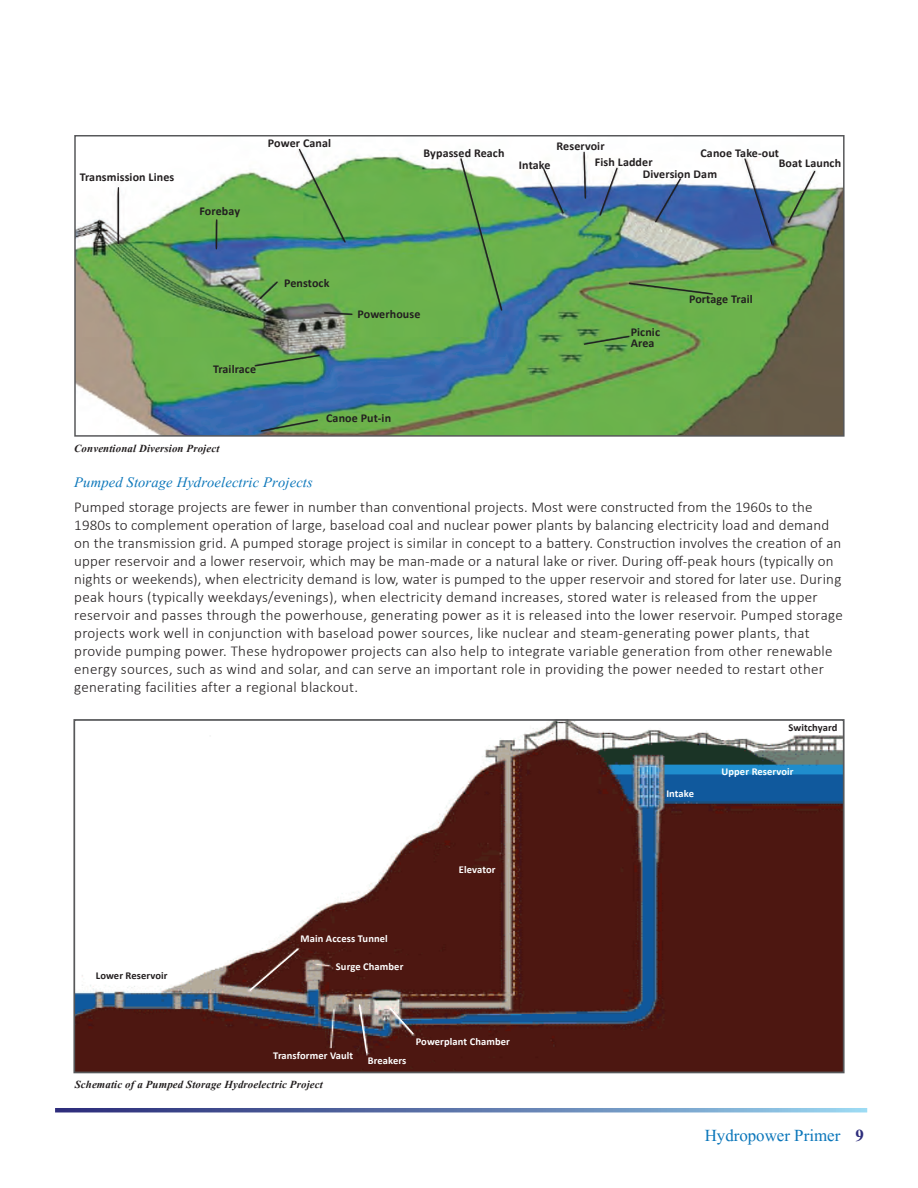
<style>
.page{position:relative;width:918px;height:1188px;background:#fff}
.page>*{position:absolute;margin:0;border:0;box-sizing:border-box;transform-origin:0 0}
.t1{font:21px "Aparajita";color:#0a76ba}
.t2{font:italic 18px "Aparajita";letter-spacing:.01em;color:#0a76ba}
.t3{font:300 15px/18px "Calibri";letter-spacing:.01em;color:#231f20}
.t4{font:italic 700 13.5px "Aparajita";letter-spacing:.01em;color:#231f20}
.t5{font:700 12px/10.5px "Calibri";letter-spacing:.01em;color:#231f20}
.t6{font:700 10.5px "Calibri";letter-spacing:.01em;color:#fff}
.t7{font:700 10.5px "Calibri";letter-spacing:.01em;color:#231f20}
.s1{font-weight:700;color:#2e2d7c}
</style>
<div class="page">
<svg style="left:55px;top:1108px;width:812px;height:4px"></svg>
<img style="left:77px;top:152px;width:765px;height:282px">
<div style="left:74px;top:135px;width:771px;height:302px;border:2px solid #57585a"></div>
<hr style="left:118px;top:188px;width:1px;height:55px;background:#231f20">
<svg style="left:583px;top:335px;width:47px;height:11px"></svg>
<svg style="left:298px;top:148px;width:49px;height:96px"></svg>
<svg style="left:583px;top:151px;width:4px;height:48px"></svg>
<svg style="left:542px;top:168px;width:23px;height:46px"></svg>
<svg style="left:459px;top:157px;width:44px;height:155px"></svg>
<svg style="left:743px;top:157px;width:31px;height:89px"></svg>
<svg style="left:787px;top:170px;width:29px;height:54px"></svg>
<svg style="left:654px;top:177px;width:28px;height:47px"></svg>
<svg style="left:598px;top:167px;width:21px;height:50px"></svg>
<svg style="left:216px;top:220px;width:1px;height:29px"></svg>
<svg style="left:259px;top:280px;width:20px;height:20px"></svg>
<svg style="left:628px;top:282px;width:86px;height:13px"></svg>
<svg style="left:254px;top:354px;width:67px;height:13px"></svg>
<svg style="left:323px;top:312px;width:30px;height:4px"></svg>
<svg style="left:260px;top:419px;width:59px;height:14px"></svg>
<img style="left:76px;top:722px;width:766px;height:348px">
<div style="left:73px;top:719px;width:772px;height:354px;border:2px solid #57585a"></div>
<svg style="left:248px;top:947px;width:52px;height:45px"></svg>
<svg style="left:389px;top:1007px;width:26px;height:29px"></svg>
<svg style="left:358px;top:1004px;width:10px;height:50px"></svg>
<p class="t5" style="left:80px;top:172px;width:96px">Transmission Lines</p>
<p class="t5" style="left:200px;top:205px;width:42px">Forebay</p>
<p class="t5" style="left:268px;top:137px;width:65px">Power Canal</p>
<p class="t5" style="left:557px;top:141px;width:50px">Reservoir</p>
<p class="t5" style="left:519px;top:160px;width:33px">Intake</p>
<p class="t5" style="left:595px;top:156px;width:59px">Fish Ladder</p>
<p class="t5" style="left:424px;top:148px;width:83px">Bypassed Reach</p>
<p class="t5" style="left:700px;top:148px;width:80px">Canoe Take-out</p>
<p class="t5" style="left:779px;top:158px;width:64px">Boat Launch</p>
<p class="t5" style="left:643px;top:169px;width:76px">Diversion Dam</p>
<p class="t5" style="left:213px;top:364px;width:45px">Trailrace</p>
<p class="t5" style="left:284px;top:277px;width:47px">Penstock</p>
<p class="t5" style="left:357px;top:308px;width:65px">Powerhouse</p>
<p class="t5" style="left:326px;top:412px;width:67px">Canoe Put-in</p>
<p class="t5" style="left:631px;top:327px;width:31px">Picnic<br>Area</p>
<p class="t5" style="left:689px;top:294px;width:65px">Portage Trail</p>
<p class="t4" style="left:74px;top:442px;width:147px">Conventional Diversion Project</p>
<h4 class="t2" style="left:74px;top:473px;width:240px">Pumped Storage Hydroelectric Projects</h4>
<p class="t3" style="left:74px;top:498px;width:770px">Pumped storage projects are fewer in number than conventional projects. Most were constructed from the 1960s to the 1980s to complement operation of large, baseload coal and nuclear power plants by balancing electricity load and demand on the transmission grid. A pumped storage project is similar in concept to a battery. Construction involves the creation of an upper reservoir and a lower reservoir, which may be man-made or a natural lake or river. During off-peak hours (typically on nights or weekends), when electricity demand is low, water is pumped to the upper reservoir and stored for later use. During peak hours (typically weekdays/evenings), when electricity demand increases, stored water is released from the upper reservoir and passes through the powerhouse, generating power as it is released into the lower reservoir. Pumped storage projects work well in conjunction with baseload power sources, like nuclear and steam-generating power plants, that provide pumping power. These hydropower projects can also help to integrate variable generation from other renewable energy sources, such as wind and solar, and can serve an important role in providing the power needed to restart other generating facilities after a regional blackout.</p>
<p class="t7" style="left:789px;top:721px;width:50px">Switchyard</p>
<p class="t6" style="left:722px;top:765px;width:74px">Upper Reservoir</p>
<p class="t6" style="left:666px;top:787px;width:29px">Intake</p>
<p class="t6" style="left:459px;top:863px;width:38px">Elevator</p>
<p class="t7" style="left:96px;top:968px;width:73px">Lower Reservoir</p>
<p class="t6" style="left:300px;top:932px;width:89px">Main Access Tunnel</p>
<p class="t6" style="left:336px;top:960px;width:69px">Surge Chamber</p>
<p class="t6" style="left:273px;top:1049px;width:81px">Transformer Vault</p>
<p class="t4" style="left:75px;top:1078px;width:250px">Schematic of a Pumped Storage Hydroelectric Project</p>
<p class="t6" style="left:368px;top:1054px;width:40px">Breakers</p>
<p class="t6" style="left:416px;top:1035px;width:96px">Powerplant Chamber</p>
<h1 class="t1" style="left:705px;top:1125px;width:161px">Hydropower Primer <span class="s1">9</span></h1>
</div>
